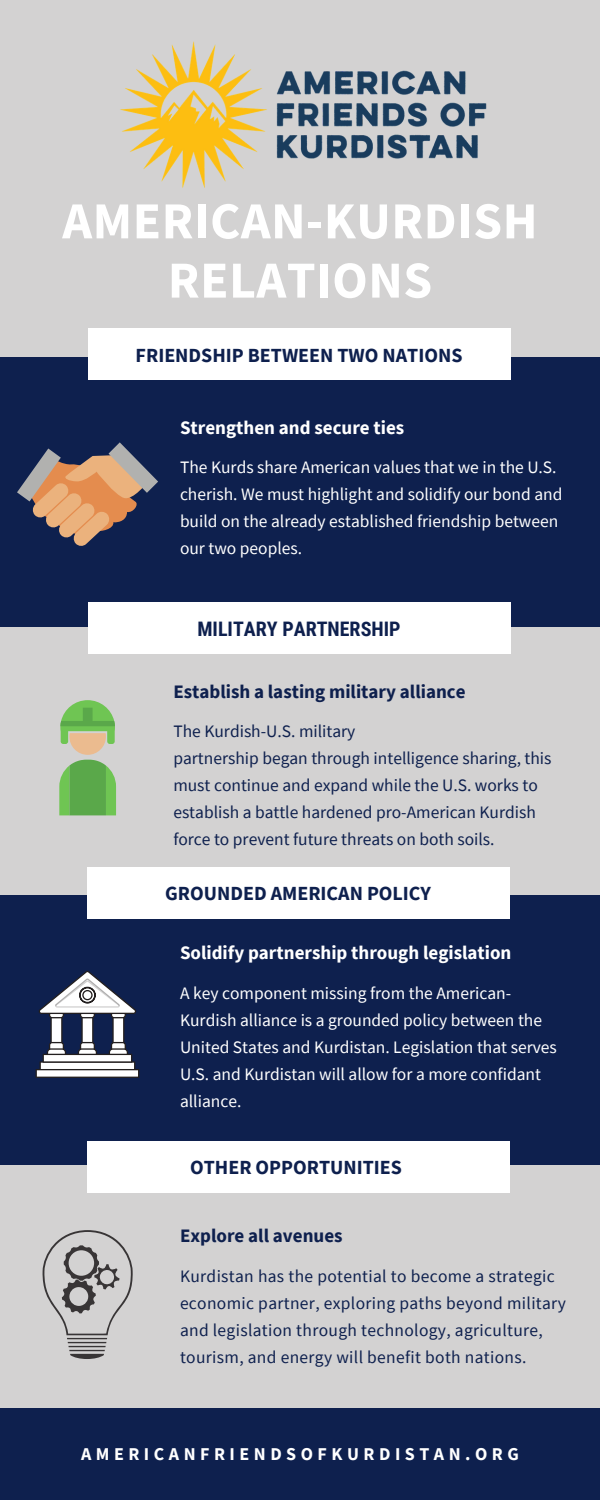
<style>
.page{position:relative;width:600px;height:1500px;background:#d3d2d2}
.page>*{position:absolute;margin:0;border:0;box-sizing:border-box;transform-origin:0 0}
.t1{font:700 52px/59.2px "Source Sans Pro";letter-spacing:.01em;color:#fff;text-align:center}
.t2{font:700 20px "Source Sans Pro";color:#0e204e}
.t3{font:700 20px "Roboto Condensed";color:#0e204e}
.t4{font:700 19px "Source Sans Pro";color:#fff}
.t5{font:700 19px "Source Sans Pro";color:#0e204e}
.t6{font:700 18px "Source Sans Pro";letter-spacing:.25em;color:#fff}
.t7{font:17.5px/27px "Source Sans Pro";color:#fff}
.t8{font:17.5px/27px "Source Sans Pro";color:#0e204e}
.t9{font:17.5px/27px "Source Sans Pro";letter-spacing:.02em;color:#0e204e}
.t10{font:17.5px "Roboto Condensed";color:#f6f6f6}
</style>
<div class="page">
<div style="left:0;top:357px;width:600px;height:270px;background:#0e204e"></div>
<div style="left:88px;top:328px;width:423px;height:52px;background:#fff"></div>
<div style="left:0;top:1408px;width:600px;height:92px;background:#0e204e"></div>
<div style="left:88px;top:603px;width:423px;height:51px;background:#fff"></div>
<div style="left:0;top:896px;width:600px;height:270px;background:#0e204e"></div>
<div style="left:87px;top:867px;width:423px;height:52px;background:#fff"></div>
<div style="left:87px;top:1141px;width:423px;height:52px;background:#fff"></div>
<svg style="left:36px;top:971px;width:103px;height:107px"></svg>
<svg style="left:42px;top:1230px;width:91px;height:129px"></svg>
<svg style="left:59px;top:700px;width:57px;height:115px"></svg>
<svg style="left:17px;top:442px;width:141px;height:104px"></svg>
<img style="left:120px;top:41px;width:367px;height:147px">
<h1 class="t1" style="left:62px;top:190px;width:477px">AMERICAN-KURDISH<br>RELATIONS</h1>
<p class="t2" style="left:136px;top:342px;width:328px">FRIENDSHIP BETWEEN TWO NATIONS</p>
<p class="t4" style="left:180px;top:415px;width:226px">Strengthen and secure ties</p>
<p class="t7" style="left:180px;top:454px;width:384px">The Kurds share American values that we in the U.S. cherish. We must highlight and solidify our bond and build on the already established friendship between our two peoples.</p>
<p class="t3" style="left:198px;top:617px;width:205px">MILITARY PARTNERSHIP</p>
<p class="t5" style="left:173px;top:679px;width:294px">Establish a lasting military alliance</p>
<p class="t8" style="left:173px;top:718px;width:380px">The Kurdish-U.S. military<br>partnership began through intelligence sharing, this must continue and expand while the U.S. works to establish a battle hardened pro-American Kurdish force to prevent future threats on both soils.</p>
<p class="t2" style="left:165px;top:880px;width:268px">GROUNDED AMERICAN POLICY</p>
<p class="t4" style="left:180px;top:940px;width:333px">Solidify partnership through legislation</p>
<p class="t7" style="left:180px;top:979px;width:378px">A key component missing from the American-Kurdish alliance is a grounded policy between the United States and Kurdistan. Legislation that serves U.S. and Kurdistan will allow for a more confidant alliance.</p>
<p class="t2" style="left:190px;top:1154px;width:213px">OTHER OPPORTUNITIES</p>
<p class="t5" style="left:180px;top:1224px;width:164px">Explore all avenues</p>
<p class="t9" style="left:180px;top:1262px;width:387px">Kurdistan has the potential to become a strategic economic partner, exploring paths beyond military and legislation through technology, agriculture, tourism, and energy will benefit both nations.</p>
<p class="t10" style="left:238px;top:1440px;width:120px">FOR REFERENCE:</p>
<p class="t6" style="left:81px;top:1442px;width:439px">AMERICANFRIENDSOFKURDISTAN.ORG</p>
</div>
